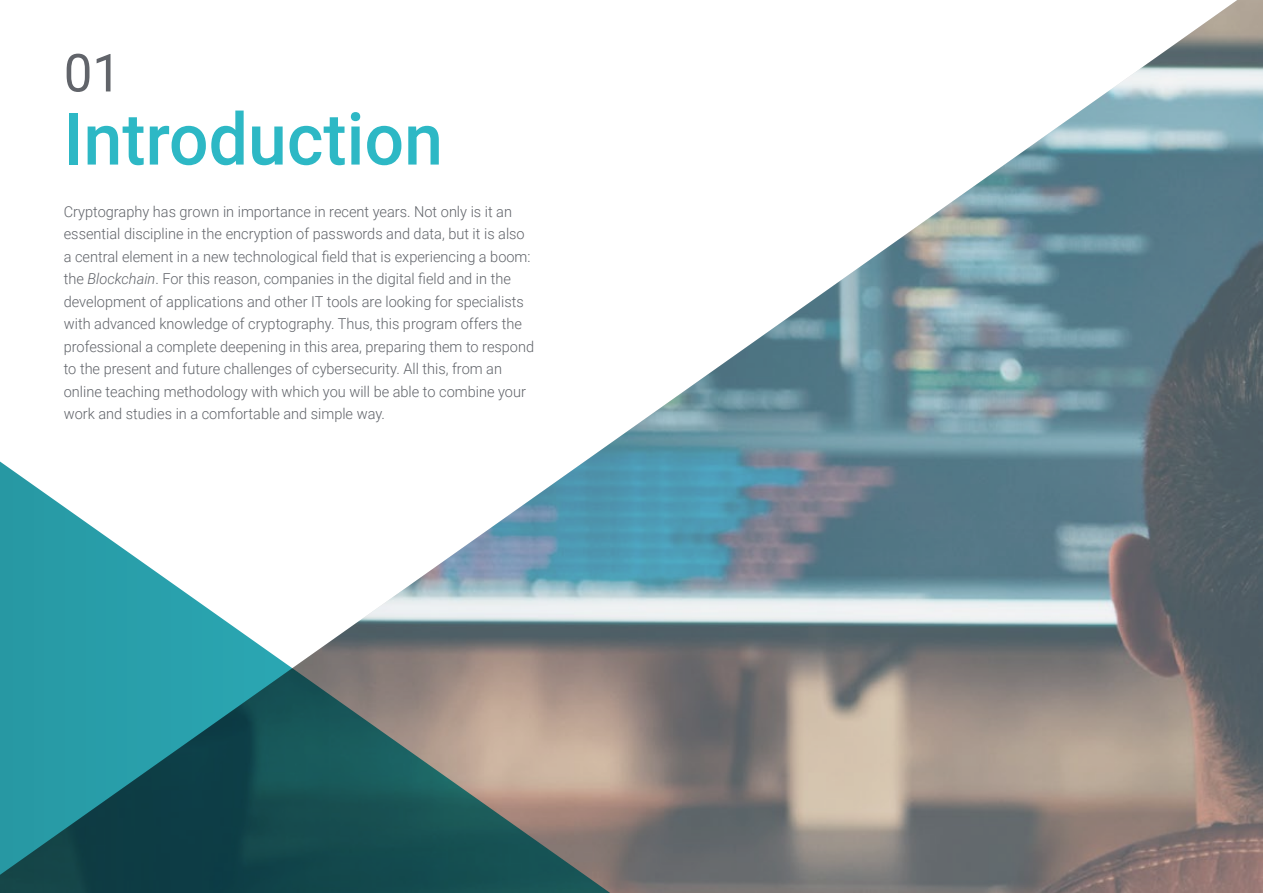
<style>
.page{position:relative;width:1263px;height:893px;background:#fff}
.page>*{position:absolute;margin:0;border:0;box-sizing:border-box;transform-origin:0 0}
.t1{font:500 72px "Roboto";color:#2db8c5}
.t2{font:52.5px "Roboto";color:#61646a}
.t3{font:300 15px/22.5px "Roboto";color:#61646a}
.s1{font-style:italic}
</style>
<div class="page">
<img style="left:606px;top:0;width:657px;height:893px">
<svg style="left:0;top:446px;width:640px;height:447px"></svg>
<h2 class="t2" style="left:64px;top:36px;width:59px">01</h2>
<h1 class="t1" style="left:64px;top:89px;width:381px">Introduction</h1>
<p class="t3" style="left:64px;top:200px;width:472px">Cryptography has grown in importance in recent years. Not only is it an essential discipline in the encryption of passwords and data, but it is also a central element in a new technological field that is experiencing a boom: the <span class="s1">Blockchain</span>. For this reason, companies in the digital field and in the development of applications and other IT tools are looking for specialists with advanced knowledge of cryptography. Thus, this program offers the professional a complete deepening in this area, preparing them to respond to the present and future challenges of cybersecurity. All this, from an online teaching methodology with which you will be able to combine your work and studies in a comfortable and simple way.</p>
</div>
